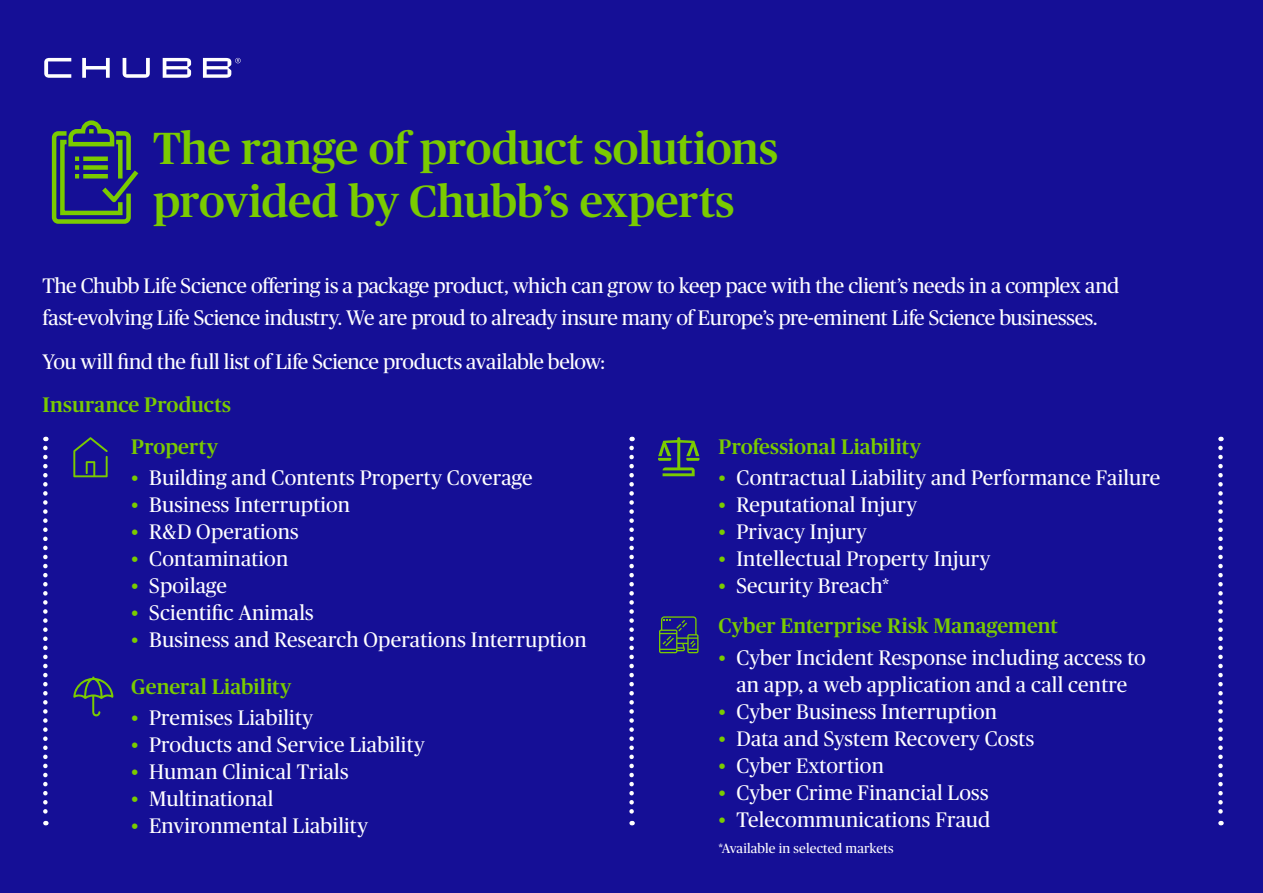
<style>
.page{position:relative;width:1263px;height:893px;background:#150f96}
.page>*{position:absolute;margin:0;border:0;box-sizing:border-box;transform-origin:0 0}
.t1{font:500 45px/52.5px "Chubb Publico";letter-spacing:-.005em;color:#7acb00}
.t2{font:21px/27px "Chubb Publico";letter-spacing:.01em;color:#fff;text-align:center}
.t3{font:21px/31.5px "Chubb Publico";letter-spacing:-.02em;color:#fff}
.t4{font:500 21px/41.5px "Chubb Publico";letter-spacing:.005em;color:#7acb00}
.t5{font:13.5px "Chubb Publico";letter-spacing:.01em;color:#fff}
.s1{color:#7acb00}
</style>
<div class="page">
<svg style="left:51px;top:120px;width:88px;height:104px"></svg>
<svg style="left:73px;top:677px;width:40px;height:39px"></svg>
<svg style="left:629px;top:448px;width:5px;height:377px"></svg>
<svg style="left:73px;top:437px;width:35px;height:40px"></svg>
<svg style="left:658px;top:437px;width:41px;height:39px"></svg>
<svg style="left:659px;top:616px;width:39px;height:37px"></svg>
<svg style="left:43px;top:448px;width:5px;height:377px"></svg>
<svg style="left:1218px;top:448px;width:5px;height:377px"></svg>
<svg style="left:44px;top:58px;width:197px;height:20px"></svg>
<h1 class="t1" style="left:153px;top:120px;width:626px">The range of product solutions provided by Chubb’s experts</h1>
<p class="t3" style="left:43px;top:269px;width:1078px">The Chubb Life Science offering is a package product, which can grow to keep pace with the client’s needs in a complex and fast-evolving Life Science industry. We are proud to already insure many of Europe’s pre-eminent Life Science businesses.</p>
<p class="t3" style="left:43px;top:345px;width:564px">You will find the full list of Life Science products available below:</p>
<p class="t4" style="left:131px;top:383px;width:101px;text-indent:-89px">Insurance Products<br>Property</p>
<p class="t2" style="left:131px;top:463px;width:403px"><span class="s1">•</span> Building and Contents Property Coverage</p>
<p class="t2" style="left:131px;top:490px;width:220px"><span class="s1">•</span> Business Interruption</p>
<p class="t2" style="left:131px;top:517px;width:169px"><span class="s1">•</span> R&amp;D Operations</p>
<p class="t2" style="left:131px;top:544px;width:159px"><span class="s1">•</span> Contamination</p>
<p class="t2" style="left:131px;top:571px;width:97px"><span class="s1">•</span> Spoilage</p>
<p class="t2" style="left:131px;top:598px;width:184px"><span class="s1">•</span> Scientific Animals</p>
<p class="t2" style="left:131px;top:625px;width:457px"><span class="s1">•</span> Business and Research Operations Interruption</p>
<p class="t4" style="left:718px;top:425px;width:204px">Professional Liability</p>
<p class="t2" style="left:718px;top:463px;width:443px"><span class="s1">•</span> Contractual Liability and Performance Failure</p>
<p class="t2" style="left:718px;top:490px;width:200px"><span class="s1">•</span> Reputational Injury</p>
<p class="t2" style="left:718px;top:517px;width:150px"><span class="s1">•</span> Privacy Injury</p>
<p class="t2" style="left:718px;top:544px;width:273px"><span class="s1">•</span> Intellectual Property Injury</p>
<p class="t2" style="left:718px;top:571px;width:173px"><span class="s1">•</span> Security Breach*</p>
<p class="t4" style="left:718px;top:604px;width:341px">Cyber Enterprise Risk Management</p>
<p class="t2" style="left:718px;top:643px;width:429px"><span class="s1">•</span> Cyber Incident Response including access to an app, a web application and a call centre</p>
<p class="t2" style="left:718px;top:697px;width:280px"><span class="s1">•</span> Cyber Business Interruption</p>
<p class="t2" style="left:718px;top:724px;width:317px"><span class="s1">•</span> Data and System Recovery Costs</p>
<p class="t2" style="left:718px;top:751px;width:167px"><span class="s1">•</span> Cyber Extortion</p>
<p class="t2" style="left:718px;top:778px;width:272px"><span class="s1">•</span> Cyber Crime Financial Loss</p>
<p class="t2" style="left:718px;top:805px;width:273px"><span class="s1">•</span> Telecommunications Fraud</p>
<p class="t5" style="left:718px;top:839px;width:177px">*Available in selected markets</p>
<p class="t4" style="left:131px;top:664px;width:162px">General Liability</p>
<p class="t2" style="left:131px;top:703px;width:183px"><span class="s1">•</span> Premises Liability</p>
<p class="t2" style="left:131px;top:730px;width:295px"><span class="s1">•</span> Products and Service Liability</p>
<p class="t2" style="left:131px;top:757px;width:219px"><span class="s1">•</span> Human Clinical Trials</p>
<p class="t2" style="left:131px;top:784px;width:144px"><span class="s1">•</span> Multinational</p>
<p class="t2" style="left:131px;top:811px;width:238px"><span class="s1">•</span> Environmental Liability</p>
</div>
